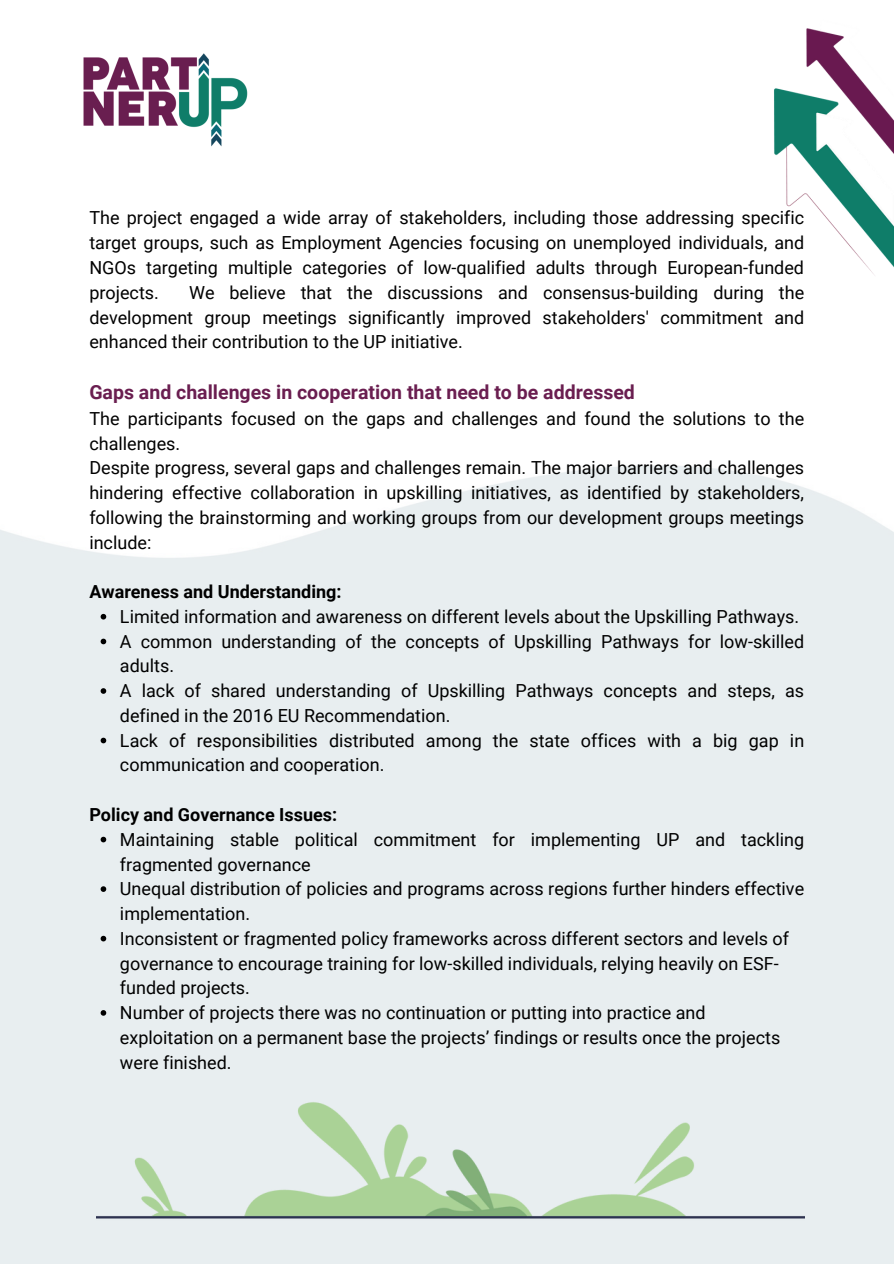
<style>
.page{position:relative;width:894px;height:1264px;background:#fff}
.page>*{position:absolute;margin:0;border:0;box-sizing:border-box;transform-origin:0 0}
.t1{font:700 19.5px "Roboto";color:#6a1e50}
.t2{font:18px/24.8px "Roboto";color:#000}
.t3{font:700 18px "Roboto";color:#000}
</style>
<div class="page">
<img style="left:83px;top:53px;width:165px;height:94px">
<div style="left:0;top:465px;width:893px;height:798px;background:#e8eef0"></div>
<img style="left:96px;top:1091px;width:708px;height:145px">
<svg style="left:101px;top:614px;width:5px;height:5px"></svg>
<svg style="left:101px;top:638px;width:5px;height:6px"></svg>
<svg style="left:101px;top:688px;width:5px;height:5px"></svg>
<svg style="left:101px;top:737px;width:5px;height:6px"></svg>
<svg style="left:101px;top:836px;width:5px;height:6px"></svg>
<svg style="left:101px;top:886px;width:5px;height:5px"></svg>
<svg style="left:101px;top:935px;width:5px;height:6px"></svg>
<svg style="left:101px;top:1010px;width:5px;height:5px"></svg>
<img style="left:774px;top:28px;width:119px;height:246px">
<p class="t2" style="left:89px;top:206px;width:716px;text-align:justify">The project engaged a wide array of stakeholders, including those addressing specific target groups, such as Employment Agencies focusing on unemployed individuals, and NGOs targeting multiple categories of low-qualified adults through European-funded projects.</p>
<p class="t2" style="left:89px;top:280px;width:716px;text-align:justify;text-indent:100px">We believe that the discussions and consensus-building during the development group meetings significantly improved stakeholders' commitment and enhanced their contribution to the UP initiative.</p>
<p class="t1" style="left:89px;top:381px;width:547px">Gaps and challenges in cooperation that need to be addressed</p>
<p class="t2" style="left:89px;top:406px;width:716px">The participants focused on the gaps and challenges and found the solutions to the challenges.</p>
<p class="t2" style="left:89px;top:456px;width:716px;text-align:justify">Despite progress, several gaps and challenges remain. The major barriers and challenges hindering effective collaboration in upskilling initiatives, as identified by stakeholders, following the brainstorming and working groups from our development groups meetings include:</p>
<p class="t3" style="left:89px;top:581px;width:254px">Awareness and Understanding:</p>
<p class="t2" style="left:120px;top:604px;width:680px">Limited information and awareness on different levels about the Upskilling Pathways.</p>
<h1 class="t2" style="left:120px;top:629px;width:685px">A common understanding of the concepts of Upskilling Pathways for low-skilled adults.</h1>
<p class="t2" style="left:120px;top:678px;width:685px">A lack of shared understanding of Upskilling Pathways concepts and steps, as defined in the 2016 EU Recommendation.</p>
<p class="t2" style="left:120px;top:728px;width:685px">Lack of responsibilities distributed among the state offices with a big gap in communication and cooperation.</p>
<p class="t3" style="left:89px;top:804px;width:249px">Policy and Governance Issues:</p>
<p class="t2" style="left:120px;top:827px;width:685px">Maintaining stable political commitment for implementing UP and tackling fragmented governance</p>
<h1 class="t2" style="left:120px;top:876px;width:685px">Unequal distribution of policies and programs across regions further hinders effective implementation.</h1>
<p class="t2" style="left:120px;top:926px;width:670px">Inconsistent or fragmented policy frameworks across different sectors and levels of governance to encourage training for low-skilled individuals, relying heavily on ESF&shy;funded projects.</p>
<p class="t2" style="left:120px;top:1000px;width:661px">Number of projects there was no continuation or putting into practice and exploitation on a permanent base the projects’ findings or results once the projects were finished.</p>
</div>
